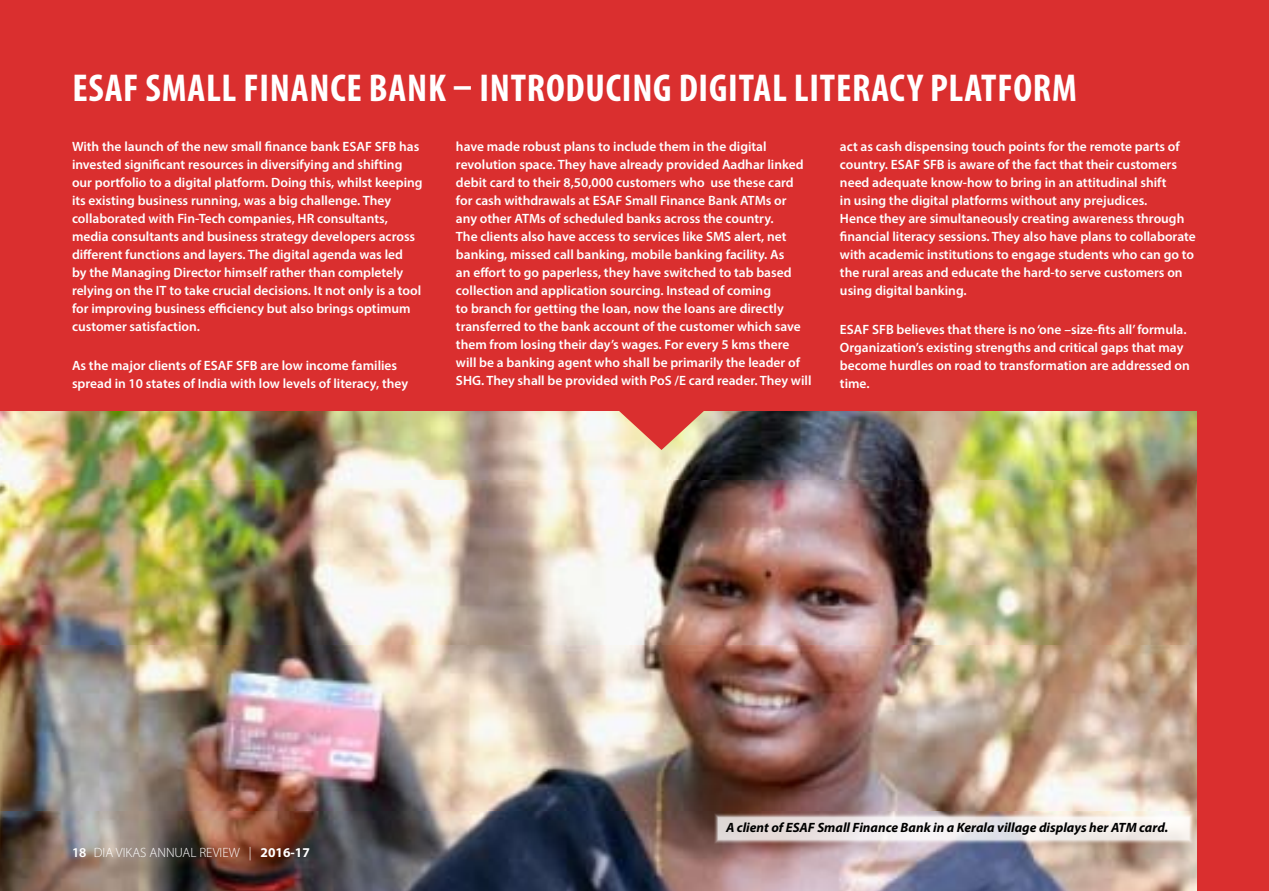
<style>
.page{position:relative;width:1269px;height:891px;background:#da2f2f}
.page>*{position:absolute;margin:0;border:0;box-sizing:border-box;transform-origin:0 0}
.t1{font:700 condensed 39px "Myriad Pro";letter-spacing:.02em;color:#fff}
.t2{font:600 13.5px/18px "Myriad Pro";color:#fff}
.t3{font:italic 700 13.5px "Myriad Pro";color:#000}
.t4{font:300 13.5px "Myriad Pro";color:#fff}
.s1{font-weight:600}
.s2{font-weight:700}
</style>
<div class="page">
<img style="left:0;top:411px;width:1197px;height:480px">
<svg style="left:616px;top:411px;width:91px;height:39px"></svg>
<svg style="left:714px;top:813px;width:479px;height:31px;background:#e1d9d7"></svg>
<h1 class="t1" style="left:72px;top:64px;width:1006px">ESAF SMALL FINANCE BANK – INTRODUCING DIGITAL LITERACY PLATFORM</h1>
<p class="t2" style="left:72px;top:137px;width:352px">With the launch of the new small finance bank ESAF SFB has invested significant resources in diversifying and shifting our portfolio to a digital platform. Doing this, whilst keeping its existing business running, was a big challenge. They collaborated with Fin-Tech companies, HR consultants, media consultants and business strategy developers across different functions and layers. The digital agenda was led<br>by the Managing Director himself rather than completely relying on the IT to take crucial decisions. It not only is a tool for improving business efficiency but also brings optimum customer satisfaction.</p>
<p class="t2" style="left:72px;top:356px;width:338px">As the major clients of ESAF SFB are low income families spread in 10 states of India with low levels of literacy, they</p>
<p class="t2" style="left:456px;top:137px;width:357px">have made robust plans to include them in the digital revolution space. They have already provided Aadhar linked debit card to their 8,50,000 customers who use these card for cash withdrawals at ESAF Small Finance Bank ATMs or<br>any other ATMs of scheduled banks across the country.<br>The clients also have access to services like SMS alert, net banking, missed call banking, mobile banking facility. As<br>an effort to go paperless, they have switched to tab based collection and application sourcing. Instead of coming<br>to branch for getting the loan, now the loans are directly transferred to the bank account of the customer which save them from losing their day’s wages. For every 5 kms there will be a banking agent who shall be primarily the leader of SHG. They shall be provided with PoS /E card reader. They will</p>
<p class="t2" style="left:840px;top:137px;width:357px">act as cash dispensing touch points for the remote parts of country. ESAF SFB is aware of the fact that their customers need adequate know-how to bring in an attitudinal shift<br>in using the digital platforms without any prejudices.<br>Hence they are simultaneously creating awareness through financial literacy sessions. They also have plans to collaborate with academic institutions to engage students who can go to the rural areas and educate the hard-to serve customers on using digital banking.</p>
<p class="t2" style="left:840px;top:320px;width:351px">ESAF SFB believes that there is no ‘one –size-fits all’ formula.<br>Organization’s existing strengths and critical gaps that may become hurdles on road to transformation are addressed on time.</p>
<p class="t4" style="left:72px;top:846px;width:239px"><span class="s1">18</span> DIA VIKAS ANNUAL REVIEW | <span class="s2">2016-17</span></p>
<p class="t3" style="left:726px;top:819px;width:444px">A client of ESAF Small Finance Bank in a Kerala village displays her ATM card.</p>
</div>
